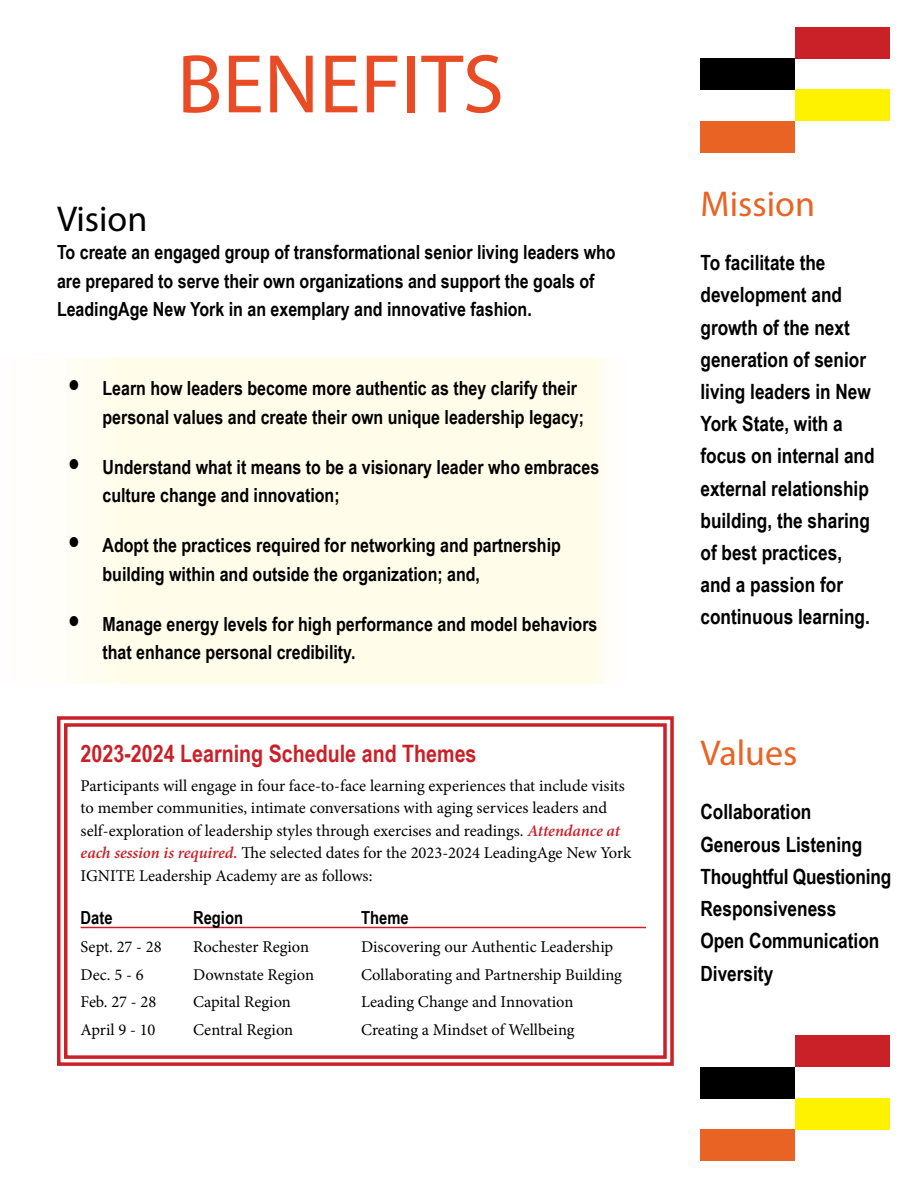
<style>
.page{position:relative;width:918px;height:1188px;background:#fff}
.page>*{position:absolute;margin:0;border:0;box-sizing:border-box;transform-origin:0 0}
.t1{font:84px "Myriad Pro";color:#e94b25}
.t2{font:36px "Myriad Pro";color:#e96424}
.t3{font:36px "Myriad Pro";color:#000}
.t4{font:700 24px "Arial Narrow";color:#ca2027}
.t5{font:700 21px/32.2px "Arial Narrow";color:#000}
.t6{font:700 19.5px/28.5px "Arial Narrow";color:#000}
.t7{font:700 18px "Arial Narrow";color:#000}
.t8{font:16.5px/22.5px "Minion Pro";color:#000}
.s1{font-size:36px}
.s2{font-weight:600;font-style:italic;color:#ca2027}
</style>
<div class="page">
<svg style="left:57px;top:716px;width:617px;height:350px"></svg>
<div style="left:64px;top:723px;width:603px;height:336px;border:3px solid #ca2027"></div>
<hr style="left:81px;top:927px;width:565px;height:1px;background:#ca2027">
<div style="left:700px;top:1067px;width:95px;height:31px;background:#000"></div>
<div style="left:795px;top:1036px;width:95px;height:31px;background:#ca2027"></div>
<div style="left:795px;top:1098px;width:95px;height:32px;background:#fff200"></div>
<div style="left:700px;top:1130px;width:95px;height:31px;background:#e96424"></div>
<div style="left:700px;top:58px;width:95px;height:32px;background:#000"></div>
<div style="left:795px;top:27px;width:95px;height:31px;background:#ca2027"></div>
<div style="left:795px;top:90px;width:95px;height:31px;background:#fff200"></div>
<div style="left:700px;top:121px;width:95px;height:31px;background:#e96424"></div>
<div style="left:0;top:358px;width:627px;height:326px;background:#fffde9"></div>
<h1 class="t1" style="left:177px;top:32px;width:329px">BENEFITS</h1>
<h2 class="t3" style="left:57px;top:196px;width:92px">Vision</h2>
<p class="t6" style="left:57px;top:237px;width:560px">To create an engaged group of transformational senior living leaders who are prepared to serve their own organizations and support the goals of<br>LeadingAge New York in an exemplary and innovative fashion.</p>
<p class="t6" style="left:102px;top:373px;width:483px;text-indent:-34px"><span class="s1">•</span> Learn how leaders become more authentic as they clarify their personal values and create their own unique leadership legacy;</p>
<p class="t6" style="left:102px;top:452px;width:498px;text-indent:-34px"><span class="s1">•</span> Understand what it means to be a visionary leader who embraces culture change and innovation;</p>
<p class="t6" style="left:102px;top:530px;width:460px;text-indent:-34px"><span class="s1">•</span> Adopt the practices required for networking and partnership building within and outside the organization; and,</p>
<p class="t6" style="left:102px;top:609px;width:496px;text-indent:-34px"><span class="s1">•</span> Manage energy levels for high performance and model behaviors that enhance personal credibility.</p>
<p class="t4" style="left:81px;top:735px;width:397px">2023-2024 Learning Schedule and Themes</p>
<p class="t8" style="left:81px;top:774px;width:552px">Participants will engage in four face-to-face learning experiences that include visits to member communities, intimate conversations with aging services leaders and self-exploration of leadership styles through exercises and readings. <span class="s2">Attendance at each session is required.</span> The selected dates for the 2023-2024 LeadingAge New York IGNITE Leadership Academy are as follows:</p>
<p class="t7" style="left:81px;top:904px;width:33px">Date</p>
<p class="t7" style="left:193px;top:904px;width:52px">Region</p>
<p class="t7" style="left:361px;top:904px;width:49px">Theme</p>
<p class="t8" style="left:81px;top:935px;width:83px">Sept. 27 - 28</p>
<p class="t8" style="left:193px;top:935px;width:118px">Rochester Region</p>
<p class="t8" style="left:361px;top:935px;width:254px">Discovering our Authentic Leadership</p>
<p class="t8" style="left:81px;top:963px;width:65px">Dec. 5 - 6</p>
<p class="t8" style="left:193px;top:963px;width:123px">Downstate Region</p>
<p class="t8" style="left:361px;top:963px;width:262px">Collaborating and Partnership Building</p>
<p class="t8" style="left:81px;top:991px;width:77px">Feb. 27 - 28</p>
<p class="t8" style="left:193px;top:991px;width:99px">Capital Region</p>
<p class="t8" style="left:361px;top:991px;width:214px">Leading Change and Innovation</p>
<p class="t8" style="left:81px;top:1019px;width:76px">April 9 - 10</p>
<p class="t8" style="left:193px;top:1019px;width:102px">Central Region</p>
<p class="t8" style="left:361px;top:1019px;width:215px">Creating a Mindset of Wellbeing</p>
<h2 class="t2" style="left:700px;top:181px;width:116px">Mission</h2>
<p class="t5" style="left:700px;top:246px;width:176px">To facilitate the development and growth of the next generation of senior living leaders in New<br>York State, with a focus on internal and external relationship building, the sharing of best practices, and a passion for continuous learning.</p>
<h2 class="t2" style="left:700px;top:731px;width:98px">Values</h2>
<p class="t5" style="left:700px;top:795px;width:192px">Collaboration<br>Generous Listening<br>Thoughtful Questioning<br>Responsiveness<br>Open Communication<br>Diversity</p>
</div>
